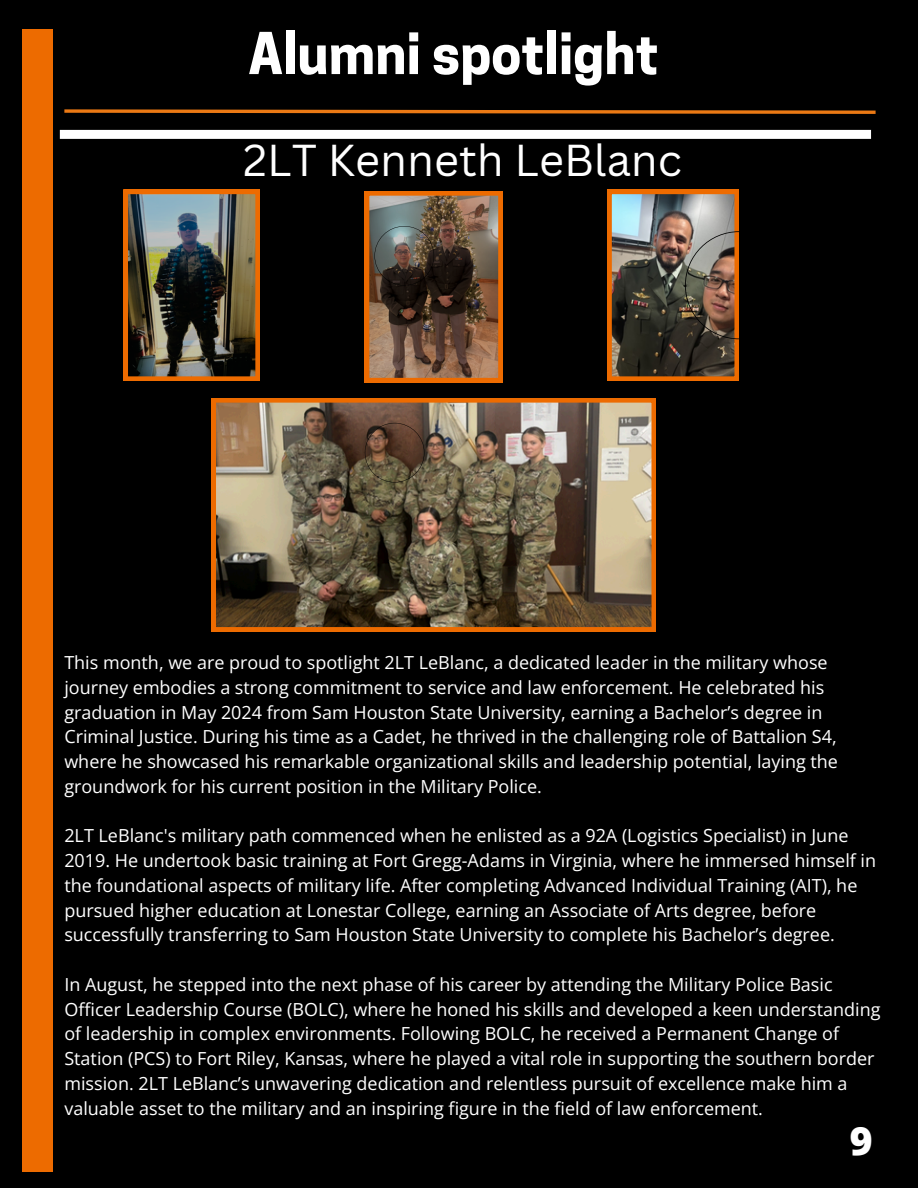
<style>
.page{position:relative;width:918px;height:1188px;background:#000}
.page>*{position:absolute;margin:0;border:0;box-sizing:border-box;transform-origin:0 0}
.t1{font:700 54px "Cooper Hewitt";color:#fff}
.t2{font:43.5px "Canva Sans";color:#fff}
.t3{font:800 39px "Open Sans";color:#fff}
.t4{font:18px/24.8px "Open Sans";color:#fff}
</style>
<div class="page">
<div style="left:22px;top:29px;width:31px;height:1143px;background:#ed6b00"></div>
<div style="left:60px;top:130px;width:811px;height:9px;background:#fff"></div>
<svg style="left:64px;top:109px;width:812px;height:5px"></svg>
<img style="left:124px;top:190px;width:136px;height:191px">
<img style="left:212px;top:398px;width:444px;height:234px">
<svg style="left:365px;top:423px;width:59px;height:59px;background:#5e4834"></svg>
<img style="left:365px;top:191px;width:138px;height:191px">
<img style="left:607px;top:190px;width:132px;height:191px">
<p class="t1" style="left:248px;top:34px;width:412px">Alumni spotlight</p>
<p class="t2" style="left:243px;top:130px;width:440px">2LT Kenneth LeBlanc</p>
<h2 class="t4" style="left:64px;top:650px;width:775px">This month, we are proud to spotlight 2LT LeBlanc, a dedicated leader in the military whose journey embodies a strong commitment to service and law enforcement. He celebrated his graduation in May 2024 from Sam Houston State University, earning a Bachelor’s degree in Criminal Justice. During his time as a Cadet, he thrived in the challenging role of Battalion S4, where he showcased his remarkable organizational skills and leadership potential, laying the groundwork for his current position in the Military Police.</h2>
<p class="t4" style="left:64px;top:823px;width:813px">2LT LeBlanc's military path commenced when he enlisted as a 92A (Logistics Specialist) in June 2019. He undertook basic training at Fort Gregg-Adams in Virginia, where he immersed himself in the foundational aspects of military life. After completing Advanced Individual Training (AIT), he pursued higher education at Lonestar College, earning an Associate of Arts degree, before successfully transferring to Sam Houston State University to complete his Bachelor’s degree.</p>
<p class="t4" style="left:64px;top:972px;width:818px">In August, he stepped into the next phase of his career by attending the Military Police Basic Officer Leadership Course (BOLC), where he honed his skills and developed a keen understanding of leadership in complex environments. Following BOLC, he received a Permanent Change of Station (PCS) to Fort Riley, Kansas, where he played a vital role in supporting the southern border mission. 2LT LeBlanc’s unwavering dedication and relentless pursuit of excellence make him a valuable asset to the military and an inspiring figure in the field of law enforcement.</p>
<h1 class="t3" style="left:850px;top:1113px;width:24px">9</h1>
</div>
